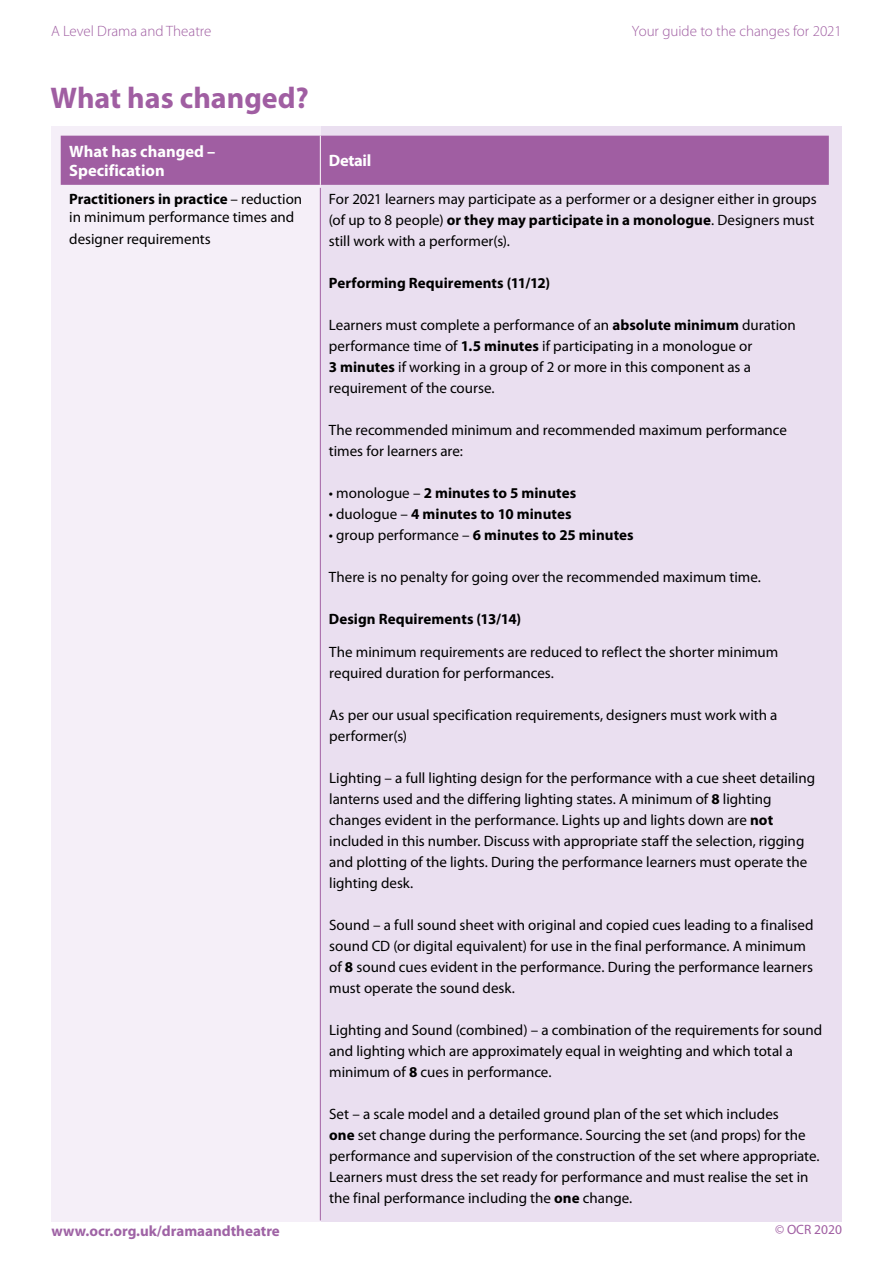
<style>
.page{position:relative;width:893px;height:1263px;background:#fff}
.page>*{position:absolute;margin:0;border:0;box-sizing:border-box;transform-origin:0 0}
.Header_1{font:700 30px "Myriad Pro";color:#a05ea2}
.Table_header{font:700 16.5px/19.8px "Myriad Pro";color:#fff}
.Bullets{font:15px/21px "Myriad Pro";color:#000}
.Body_text{font:15px/21px "Myriad Pro";color:#000}
.Body_text-2{font:700 15px "Myriad Pro";letter-spacing:.005em;color:#000}
.t1{font:300 15px "Myriad Pro";color:#a05ea2}
.Header_1-2{font:700 15px "Myriad Pro";color:#9f63a5}
.t2{font:13.5px "Myriad Pro";color:#a05ea2}
.s1{font-weight:700}
.s2{font-weight:400}
</style>
<div class="page">
<div style="left:320px;top:126px;width:522px;height:1095px;background:#eadff0"></div>
<div style="left:51px;top:126px;width:269px;height:1095px;background:#f5eff8"></div>
<div style="left:61px;top:136px;width:768px;height:49px;background:#a05ea2"></div>
<hr style="left:320px;top:136px;width:1px;height:49px;background:#fff">
<hr style="left:320px;top:188px;width:1px;height:1032px;background:#a05ea2">
<p class="t1" style="left:51px;top:23px;width:162px">A Level Drama and Theatre</p>
<p class="t1" style="left:632px;top:23px;width:211px">Your guide to the changes for 2021</p>
<p class="Header_1" style="left:51px;top:78px;width:260px">What has changed?</p>
<p class="Table_header" style="left:69px;top:141px;width:148px">What has changed –<br>Specification</p>
<p class="Table_header" style="left:329px;top:150px;width:44px">Detail</p>
<p class="Bullets" style="left:69px;top:190px;width:235px;line-height:18px"><span class="s1">Practitioners in practice</span> – reduction in minimum performance times and</p>
<p class="Bullets" style="left:69px;top:228px;width:143px">designer requirements</p>
<p class="Body_text" style="left:329px;top:188px;width:489px">For 2021 learners may participate as a performer or a designer either in groups (of up to 8 people) <span class="s1">or they may participate in a monologue</span>. Designers must still work with a performer(s).</p>
<p class="Body_text-2" style="left:329px;top:273px;width:223px">Performing Requirements (11/12)</p>
<p class="Body_text" style="left:329px;top:314px;width:468px">Learners must complete a performance of an <span class="s1">absolute minimum</span> duration performance time of <span class="s1">1.5 minutes</span> if participating in a monologue or<br><span class="s1">3 minutes</span> if working in a group of 2 or more in this component as a requirement of the course.</p>
<p class="Body_text" style="left:329px;top:419px;width:460px">The recommended minimum and recommended maximum performance times for learners are:</p>
<p class="Body_text-2" style="left:329px;top:483px;width:249px"><span class="s2">• monologue –</span> 2 minutes to 5 minutes</p>
<p class="Body_text-2" style="left:329px;top:504px;width:244px"><span class="s2">• duologue –</span> 4 minutes to 10 minutes</p>
<p class="Body_text-2" style="left:329px;top:525px;width:306px"><span class="s2">• group performance –</span> 6 minutes to 25 minutes</p>
<p class="Body_text" style="left:329px;top:566px;width:434px">There is no penalty for going over the recommended maximum time.</p>
<p class="Body_text-2" style="left:329px;top:609px;width:194px">Design Requirements (13/14)</p>
<p class="Bullets" style="left:329px;top:641px;width:451px">The minimum requirements are reduced to reflect the shorter minimum required duration for performances.</p>
<p class="Bullets" style="left:329px;top:704px;width:450px">As per our usual specification requirements, designers must work with a performer(s)</p>
<p class="Bullets" style="left:329px;top:767px;width:487px">Lighting – a full lighting design for the performance with a cue sheet detailing lanterns used and the differing lighting states. A minimum of <span class="s1">8</span> lighting changes evident in the performance. Lights up and lights down are <span class="s1">not </span>included in this number. Discuss with appropriate staff the selection, rigging and plotting of the lights. During the performance learners must operate the lighting desk.</p>
<p class="Bullets" style="left:329px;top:914px;width:486px">Sound – a full sound sheet with original and copied cues leading to a finalised sound CD (or digital equivalent) for use in the final performance. A minimum of <span class="s1">8</span> sound cues evident in the performance. During the performance learners must operate the sound desk.</p>
<p class="Bullets" style="left:329px;top:1019px;width:495px">Lighting and Sound (combined) – a combination of the requirements for sound and lighting which are approximately equal in weighting and which total a minimum of <span class="s1">8</span> cues in performance.</p>
<p class="Bullets" style="left:329px;top:1103px;width:492px">Set – a scale model and a detailed ground plan of the set which includes<br><span class="s1">one</span> set change during the performance. Sourcing the set (and props) for the performance and supervision of the construction of the set where appropriate.<br>Learners must dress the set ready for performance and must realise the set in the final performance including the <span class="s1">one</span> change.</p>
<p class="Header_1-2" style="left:51px;top:1221px;width:230px">www.ocr.org.uk/dramaandtheatre</p>
<p class="t2" style="left:775px;top:1221px;width:68px">© OCR 2020</p>
</div>
